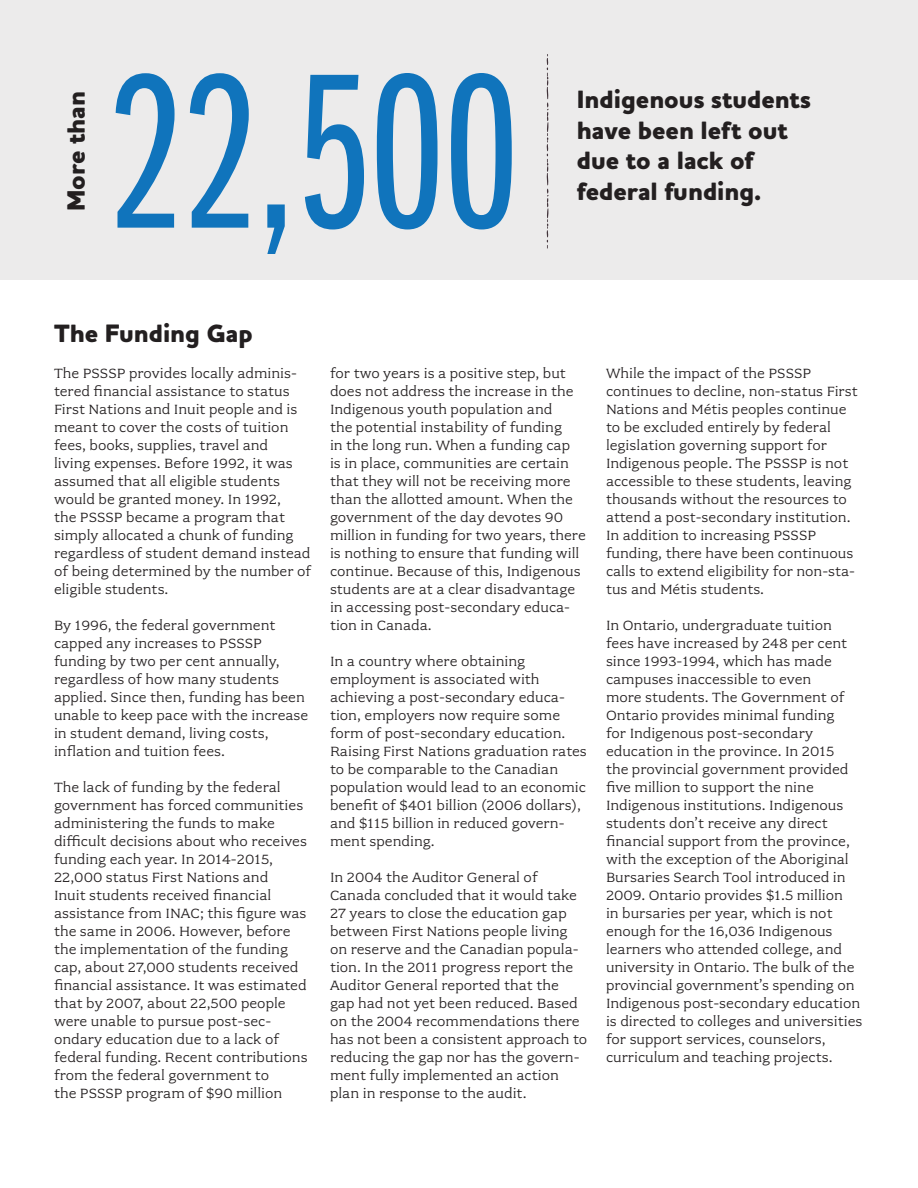
<style>
.page{position:relative;width:918px;height:1188px;background:#fff}
.page>*{position:absolute;margin:0;border:0;box-sizing:border-box;transform-origin:0 0}
.t1{font:229.05px "Franklin Gothic URW Ext Com D Boo";color:#1074bc}
.sub-header{font:800 25.5px/30.6px "Houschka Alt Pro";color:#231f20}
.body{font:15px/18px "Fairplex Wide OT";color:#231f20}
</style>
<div class="page">
<div style="left:0;top:0;width:918px;height:280px;background:#ecebeb"></div>
<svg style="left:546px;top:54px;width:3px;height:194px"></svg>
<p class="sub-header" style="left:62px;top:211px;width:122px;rotate:-90deg">More than</p>
<p class="t1" style="left:111px;top:31px;width:409px">22,500</p>
<p class="sub-header" style="left:577px;top:85px;width:236px">Indigenous students have been left out due to a lack of</p>
<p class="sub-header" style="left:577px;top:177px;width:186px">federal funding.</p>
<p class="sub-header" style="left:54px;top:319px;width:200px">The Funding Gap</p>
<p class="body" style="left:54px;top:364px;width:259px">The PSSSP provides locally adminis&shy;tered financial assistance to status First Nations and Inuit people and is meant to cover the costs of tuition fees, books, supplies, travel and<br>living expenses. Before 1992, it was assumed that all eligible students would be granted money. In 1992,<br>the PSSSP became a program that simply allocated a chunk of funding regardless of student demand instead of being determined by the number of eligible students.</p>
<p class="body" style="left:54px;top:616px;width:256px">By 1996, the federal government capped any increases to PSSSP funding by two per cent annually, regardless of how many students applied. Since then, funding has been unable to keep pace with the increase in student demand, living costs, inflation and tuition fees.</p>
<p class="body" style="left:54px;top:778px;width:255px">The lack of funding by the federal government has forced communities administering the funds to make difficult decisions about who receives funding each year. In 2014-2015, 22,000 status First Nations and<br>Inuit students received financial assistance from INAC; this figure was the same in 2006. However, before the implementation of the funding cap, about 27,000 students received financial assistance. It was estimated that by 2007, about 22,500 people were unable to pursue post-sec&shy;ondary education due to a lack of federal funding. Recent contributions from the federal government to<br>the PSSSP program of $90 million</p>
<p class="body" style="left:330px;top:364px;width:257px">for two years is a positive step, but does not address the increase in the Indigenous youth population and<br>the potential instability of funding<br>in the long run. When a funding cap<br>is in place, communities are certain that they will not be receiving more than the allotted amount. When the government of the day devotes 90 million in funding for two years, there is nothing to ensure that funding will continue. Because of this, Indigenous students are at a clear disadvantage in accessing post-secondary educa&shy;tion in Canada.</p>
<p class="body" style="left:330px;top:652px;width:258px">In a country where obtaining employment is associated with achieving a post-secondary educa&shy;tion, employers now require some form of post-secondary education.<br>Raising First Nations graduation rates to be comparable to the Canadian population would lead to an economic benefit of $401 billion (2006 dollars), and $115 billion in reduced govern&shy;ment spending.</p>
<p class="body" style="left:330px;top:868px;width:259px">In 2004 the Auditor General of Canada concluded that it would take 27 years to close the education gap between First Nations people living on reserve and the Canadian popula&shy;tion. In the 2011 progress report the Auditor General reported that the gap had not yet been reduced. Based on the 2004 recommendations there has not been a consistent approach to reducing the gap nor has the govern&shy;ment fully implemented an action plan in response to the audit.</p>
<p class="body" style="left:606px;top:364px;width:253px">While the impact of the PSSSP continues to decline, non-status First Nations and Métis peoples continue to be excluded entirely by federal legislation governing support for Indigenous people. The PSSSP is not accessible to these students, leaving thousands without the resources to attend a post-secondary institution.<br>In addition to increasing PSSSP funding, there have been continuous calls to extend eligibility for non-sta&shy;tus and Métis students.</p>
<p class="body" style="left:606px;top:616px;width:258px">In Ontario, undergraduate tuition fees have increased by 248 per cent since 1993-1994, which has made campuses inaccessible to even<br>more students. The Government of Ontario provides minimal funding<br>for Indigenous post-secondary education in the province. In 2015<br>the provincial government provided five million to support the nine Indigenous institutions. Indigenous students don’t receive any direct financial support from the province, with the exception of the Aboriginal Bursaries Search Tool introduced in 2009. Ontario provides $1.5 million<br>in bursaries per year, which is not enough for the 16,036 Indigenous learners who attended college, and university in Ontario. The bulk of the provincial government’s spending on Indigenous post-secondary education is directed to colleges and universities for support services, counselors, curriculum and teaching projects.</p>
</div>
